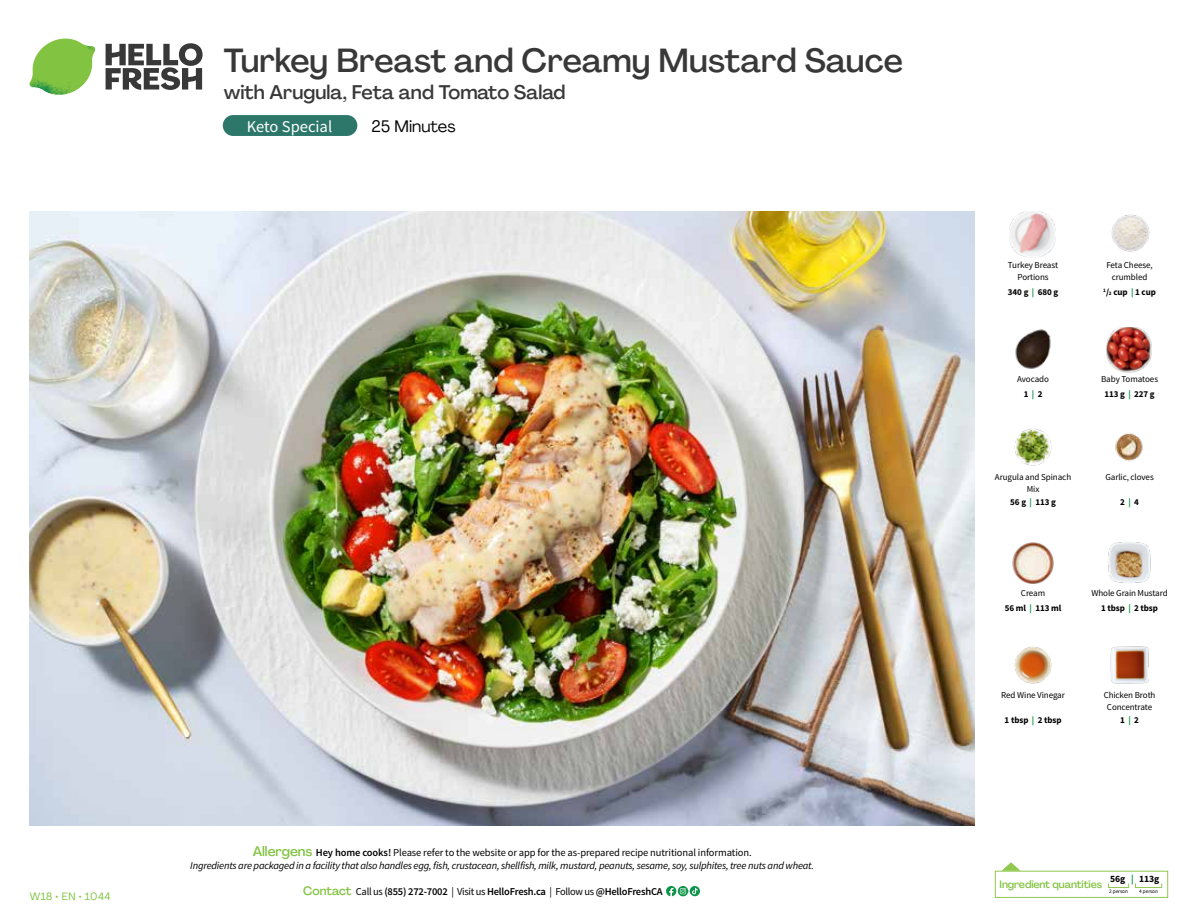
<style>
.page{position:relative;width:1188px;height:918px;background:#fff}
.page>*{position:absolute;margin:0;border:0;box-sizing:border-box;transform-origin:0 0}
.t1{font:500 33px "Agrandir";color:#383839}
.t2{font:500 19.5px "Agrandir";color:#383839}
.t3{font:16.5px "Source Sans Pro";color:#fff}
.t4{font:16.5px "Agrandir";color:#000}
.t5{font:italic 10.5px/13.5px "Source Sans Pro";letter-spacing:-.02em;color:#000;text-align:center}
.t6{font:600 10.5px "Source Sans Pro";letter-spacing:-.02em;color:#000}
.t7{font:500 10.5px "Agrandir";letter-spacing:-.01em;color:#82c341}
.t8{font:10.5px "Agrandir";letter-spacing:.05em;color:#82c341}
.t9{font:700 9.6px "Source Sans Pro";color:#000}
.t10{font:9px/11.6px "Source Sans Pro";letter-spacing:-.01em;color:#000;text-align:center}
.t11{font:700 9px/14.9px "Source Sans Pro";letter-spacing:-.01em;color:#000;text-align:center}
.t12{font:5.25px "Source Sans Pro";letter-spacing:-.01em;color:#000}
.s1{font-family:"Agrandir";font-weight:500;font-style:normal;font-size:13.5px;color:#82c341}
.s2{font-weight:600;font-style:normal}
.s3{font-style:normal}
.s4{font-family:"Agrandir";font-weight:500;font-size:12px;color:#82c341}
.s5{font-weight:400}
.s6{color:#0b9446}
.s7{font-size:5.25px}
.s8{font-weight:700}
.s9{font-weight:700;color:#0b9446}
</style>
<div class="page">
<svg style="left:106px;top:43px;width:97px;height:47px"></svg>
<svg style="left:34px;top:39px;width:59px;height:38px"></svg>
<img style="left:65px;top:39px;width:30px;height:25px">
<img style="left:33px;top:60px;width:56px;height:10px">
<img style="left:29px;top:64px;width:58px;height:31px">
<img style="left:64px;top:70px;width:25px;height:24px">
<img style="left:30px;top:211px;width:945px;height:615px">
<img style="left:1014px;top:646px;width:38px;height:38px">
<img style="left:1111px;top:214px;width:39px;height:38px">
<img style="left:1010px;top:212px;width:45px;height:45px">
<img style="left:1014px;top:428px;width:38px;height:38px">
<img style="left:1115px;top:433px;width:28px;height:28px">
<svg style="left:690px;top:886px;width:10px;height:10px"></svg>
<svg style="left:666px;top:886px;width:32px;height:10px"></svg>
<svg style="left:1002px;top:862px;width:19px;height:9px"></svg>
<div style="left:995px;top:871px;width:173px;height:27px;border:1px solid #91c84e"></div>
<div style="left:1108px;top:883px;width:21px;height:5px;border:1px solid #91c84e"></div>
<div style="left:1135px;top:883px;width:27px;height:5px;border:1px solid #91c84e"></div>
<div style="left:223px;top:115px;width:134px;height:21px;background:#2c776a;border-radius:10px"></div>
<img style="left:1015px;top:329px;width:36px;height:40px">
<img style="left:1106px;top:327px;width:46px;height:46px">
<img style="left:1012px;top:542px;width:42px;height:42px">
<img style="left:1108px;top:542px;width:43px;height:41px">
<img style="left:1110px;top:646px;width:39px;height:38px">
<h1 class="t1" style="left:224px;top:40px;width:681px">Turkey Breast and Creamy Mustard Sauce</h1>
<h2 class="t2" style="left:224px;top:80px;width:343px">with Arugula, Feta and Tomato Salad</h2>
<h3 class="t4" style="left:372px;top:116px;width:86px">25 Minutes</h3>
<h3 class="t3" style="left:247px;top:116px;width:87px">Keto Special</h3>
<p class="t8" style="left:30px;top:890px;width:82px">W18 • EN • 1044</p>
<p class="t5" style="left:190px;top:846px;width:625px"><span class="s1">Allergens</span> <span class="s2">Hey home cooks!</span> <span class="s3">Please refer to the website or app for the as-prepared recipe nutritional information.<br></span>Ingredients are packaged in a facility that also handles egg, fish, crustacean, shellfish, milk, mustard, peanuts, sesame, soy, sulphites, tree nuts and wheat.</p>
<p class="t6" style="left:303px;top:885px;width:361px"><span class="s4">Contact</span> <span class="s5">Call us</span> (855) 272-7002 <span class="s5">| Visit us</span> HelloFresh.ca <span class="s5">| Follow us</span> @HelloFreshCA</p>
<p class="t10" style="left:1008px;top:260px;width:52px">Turkey Breast<br>Portions</p>
<p class="t11" style="left:1008px;top:285px;width:52px">340 g <span class="s6">|</span> 680 g</p>
<p class="t10" style="left:1106px;top:260px;width:48px">Feta Cheese, crumbled</p>
<p class="t11" style="left:1103px;top:285px;width:54px"><sup>1</sup>/<span class="s7">2</span> cup <span class="s6">|</span> 1 cup</p>
<p class="t10" style="left:1017px;top:372px;width:33px;line-height:14.9px">Avocado<br><span class="s8">1</span> <span class="s9">|</span> <span class="s8">2</span></p>
<p class="t10" style="left:1101px;top:372px;width:59px;line-height:14.9px">Baby Tomatoes<br><span class="s8">113 g</span> <span class="s9">|</span> <span class="s8">227 g</span></p>
<p class="t10" style="left:995px;top:472px;width:78px">Arugula and Spinach<br>Mix</p>
<p class="t11" style="left:1010px;top:495px;width:47px">56 g <span class="s6">|</span> 113 g</p>
<p class="t10" style="left:1105px;top:472px;width:50px">Garlic, cloves</p>
<p class="t11" style="left:1120px;top:495px;width:20px">2 <span class="s6">|</span> 4</p>
<p class="t11" style="left:1005px;top:586px;width:58px"><span class="s5">Cream<br></span>56 ml <span class="s6">|</span> 113 ml</p>
<p class="t10" style="left:1091px;top:586px;width:78px;line-height:14.9px">Whole Grain Mustard<br><span class="s8">1 tbsp</span> <span class="s9">|</span> <span class="s8">2 tbsp</span></p>
<p class="t10" style="left:1001px;top:690px;width:65px">Red Wine Vinegar</p>
<p class="t11" style="left:1005px;top:713px;width:58px">1 tbsp <span class="s6">|</span> 2 tbsp</p>
<p class="t10" style="left:1104px;top:690px;width:53px">Chicken Broth<br>Concentrate</p>
<p class="t11" style="left:1120px;top:713px;width:20px">1 <span class="s6">|</span> 2</p>
<p class="t9" style="left:1110px;top:873px;width:50px">56g <span class="s6">|</span> 113g</p>
<p class="t12" style="left:1109px;top:888px;width:20px">2 person</p>
<p class="t12" style="left:1139px;top:888px;width:20px">4 person</p>
<p class="t7" style="left:1000px;top:878px;width:104px">Ingredient quantities</p>
</div>
